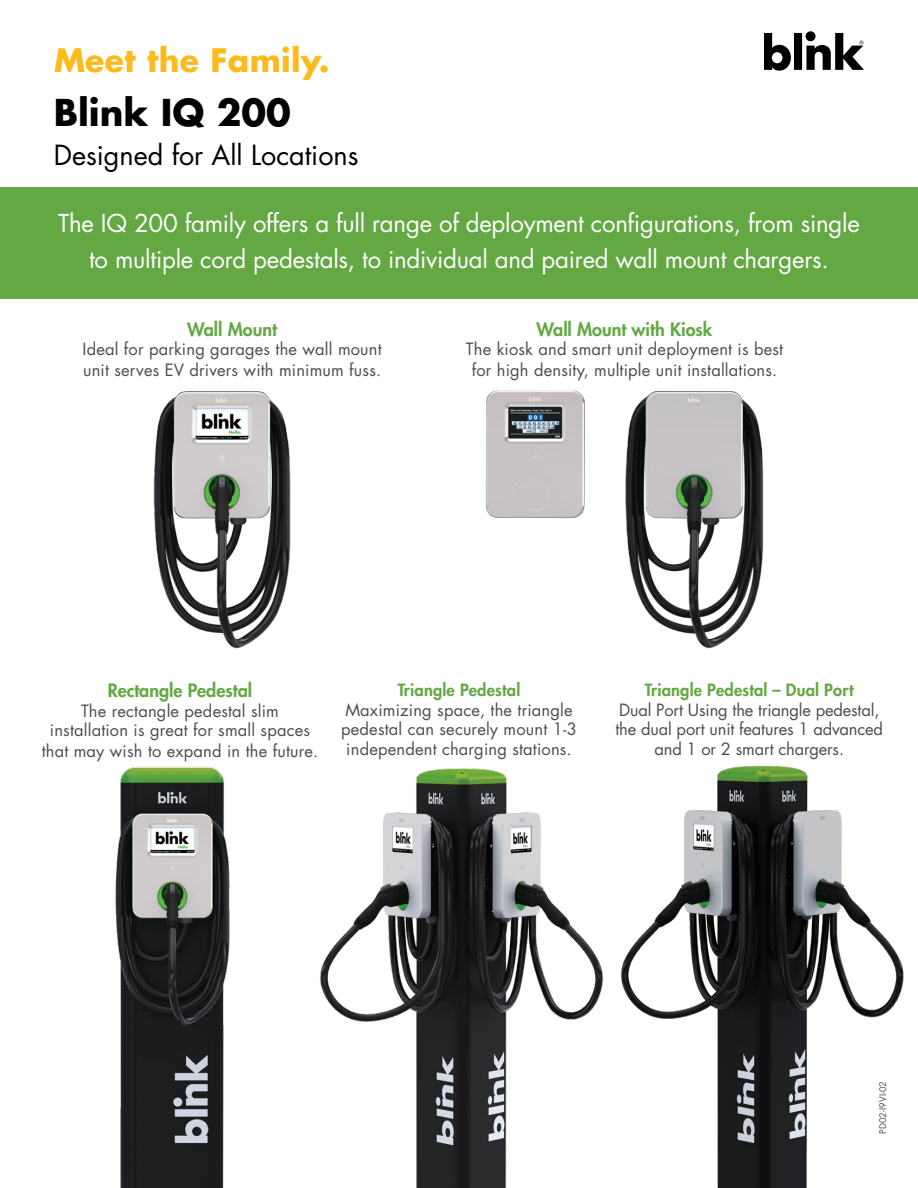
<style>
.page{position:relative;width:918px;height:1188px;background:#fff}
.page>*{position:absolute;margin:0;border:0;box-sizing:border-box;transform-origin:0 0}
.t1{font:700 36px "Futura Std";color:#000}
.t2{font:700 31.5px "Futura Std";letter-spacing:.01em;color:#fdba1d}
.t3{font:27px "Futura Std";color:#000}
.t4{font:24px/36px "Futura Std";letter-spacing:-.01em;color:#fff;text-align:center}
.t5{font:800 18px "Futura Std";color:#64a844}
.t6{font:16.5px/19.5px "Futura Std";letter-spacing:.01em;color:#4d4d4f;text-align:center}
.t7{font:16.5px/19.5px "Futura Std";letter-spacing:-.01em;color:#4d4d4f;text-align:center}
.t8{font:800 16.5px "Futura Std";letter-spacing:.01em;color:#64a844}
.t9{font:9px "Futura Std";letter-spacing:.01em;color:#4d4d4f}
</style>
<div class="page">
<div style="left:0;top:187px;width:918px;height:112px;background:#64a844"></div>
<img style="left:153px;top:391px;width:138px;height:258px">
<img style="left:625px;top:391px;width:139px;height:258px">
<img style="left:485px;top:390px;width:100px;height:129px">
<img style="left:115px;top:767px;width:115px;height:421px">
<svg style="left:764px;top:31px;width:100px;height:40px"></svg>
<img style="left:320px;top:768px;width:284px;height:420px">
<img style="left:620px;top:765px;width:284px;height:423px">
<h2 class="t2" style="left:54px;top:39px;width:277px">Meet the Family.</h2>
<h1 class="t1" style="left:54px;top:88px;width:239px">Blink IQ 200</h1>
<h3 class="t3" style="left:54px;top:138px;width:306px">Designed for All Locations</h3>
<h3 class="t4" style="left:58px;top:206px;width:803px">The IQ 200 family offers a full range of deployment configurations, from single to multiple cord pedestals, to individual and paired wall mount chargers.</h3>
<p class="t5" style="left:187px;top:318px;width:91px">Wall Mount</p>
<p class="t6" style="left:83px;top:339px;width:301px;line-height:21px;text-align:left">Ideal for parking garages the wall mount unit serves EV drivers with minimum fuss.</p>
<p class="t5" style="left:537px;top:318px;width:177px">Wall Mount with Kiosk</p>
<p class="t6" style="left:466px;top:339px;width:319px;line-height:21px">The kiosk and smart unit deployment is best for high density, multiple unit installations.</p>
<p class="t5" style="left:108px;top:679px;width:146px">Rectangle Pedestal</p>
<p class="t6" style="left:50px;top:701px;width:262px">The rectangle pedestal slim installation is great for small spaces</p>
<p class="t6" style="left:42px;top:742px;width:278px">that may wish to expand in the future.</p>
<p class="t8" style="left:398px;top:680px;width:124px">Triangle Pedestal</p>
<p class="t6" style="left:341px;top:700px;width:237px">Maximizing space, the triangle pedestal can securely mount 1-3 independent charging stations.</p>
<p class="t8" style="left:645px;top:680px;width:210px">Triangle Pedestal – Dual Port</p>
<p class="t7" style="left:616px;top:700px;width:269px">Dual Port Using the triangle pedestal, the dual port unit features 1 advanced and 1 or 2 smart chargers.</p>
<p class="t9" style="left:877px;top:1134px;width:55px;rotate:-90deg">PD02-I9VI-02</p>
</div>
